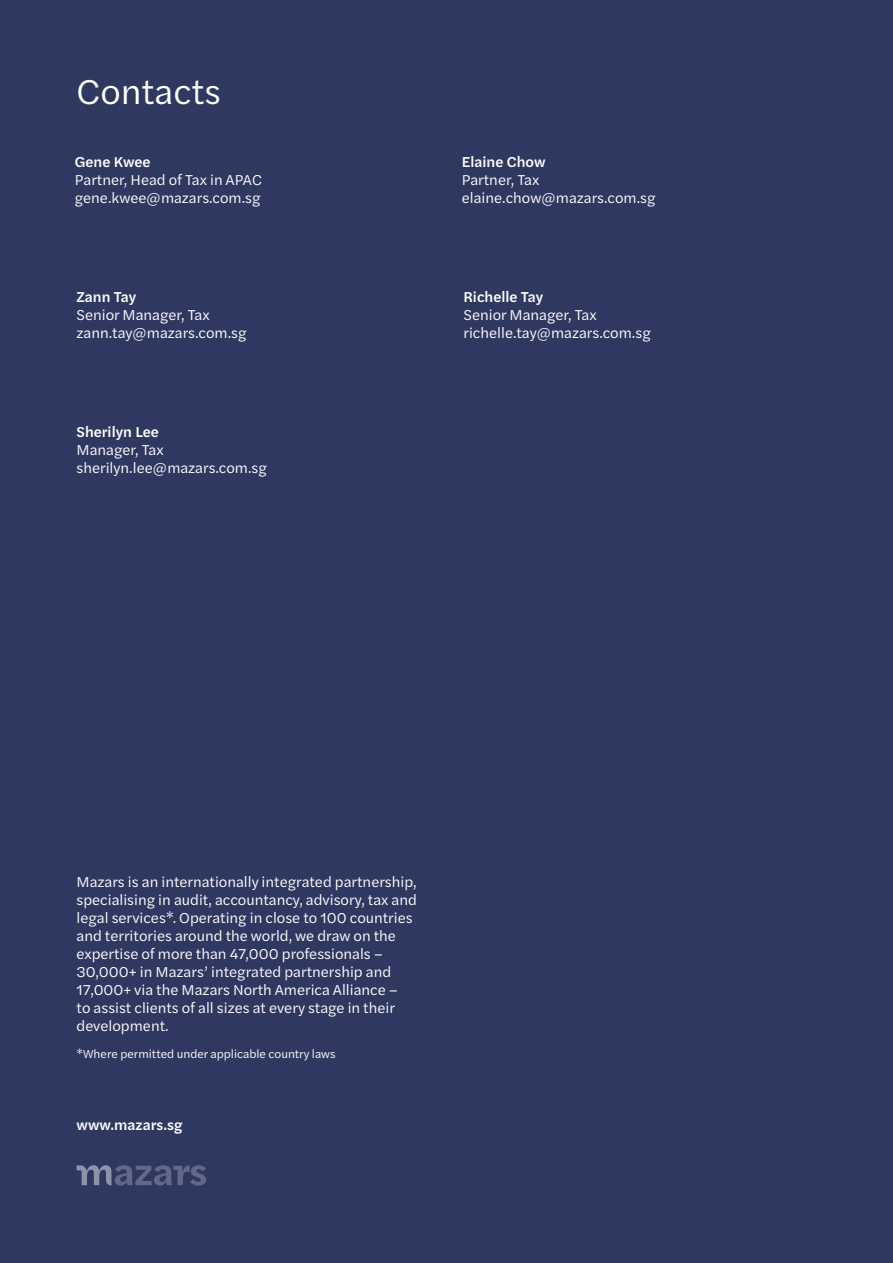
<style>
.page{position:relative;width:893px;height:1263px;background:#2f3861}
.page>*{position:absolute;margin:0;border:0;box-sizing:border-box;transform-origin:0 0}
.t1{font:36px "Halyard Text";color:#fff}
.t2{font:15px/18px "Halyard Text";color:#fff}
.t3{font:500 15px "Halyard Text";color:#fff}
.t4{font:12px "Halyard Text";color:#fff}
</style>
<div class="page">
<svg style="left:77px;top:1165px;width:129px;height:20px"></svg>
<h1 class="t1" style="left:77px;top:65px;width:146px">Contacts</h1>
<p class="t3" style="left:75px;top:151px;width:77px">Gene Kwee</p>
<p class="t2" style="left:75px;top:170px;width:189px">Partner, Head of Tax in APAC gene.kwee@mazars.com.sg</p>
<p class="t3" style="left:77px;top:286px;width:61px">Zann Tay</p>
<p class="t2" style="left:77px;top:305px;width:172px">Senior Manager, Tax zann.tay@mazars.com.sg</p>
<p class="t3" style="left:77px;top:421px;width:84px">Sherilyn Lee</p>
<p class="t2" style="left:77px;top:440px;width:192px">Manager, Tax sherilyn.lee@mazars.com.sg</p>
<p class="t3" style="left:462px;top:151px;width:85px">Elaine Chow</p>
<p class="t2" style="left:462px;top:170px;width:195px">Partner, Tax elaine.chow@mazars.com.sg</p>
<p class="t3" style="left:463px;top:286px;width:81px">Richelle Tay</p>
<p class="t2" style="left:463px;top:305px;width:189px">Senior Manager, Tax richelle.tay@mazars.com.sg</p>
<p class="t2" style="left:77px;top:872px;width:342px">Mazars is an internationally integrated partnership, specialising in audit, accountancy, advisory, tax and legal services*. Operating in close to 100 countries and territories around the world, we draw on the expertise of more than 47,000 professionals – 30,000+ in Mazars’ integrated partnership and 17,000+ via the Mazars North America Alliance –<br>to assist clients of all sizes at every stage in their development.</p>
<p class="t4" style="left:77px;top:1045px;width:261px">*Where permitted under applicable country laws</p>
<p class="t2" style="left:77px;top:873px;width:179px">[Add your ow boilerplate]</p>
<p class="t2" style="left:77px;top:927px;width:224px">© [publicat on date: Month, Year]</p>
<p class="t3" style="left:77px;top:1106px;width:150px">[Add local Mazars url]</p>
<p class="t3" style="left:77px;top:1114px;width:108px">www.mazars.sg</p>
</div>
